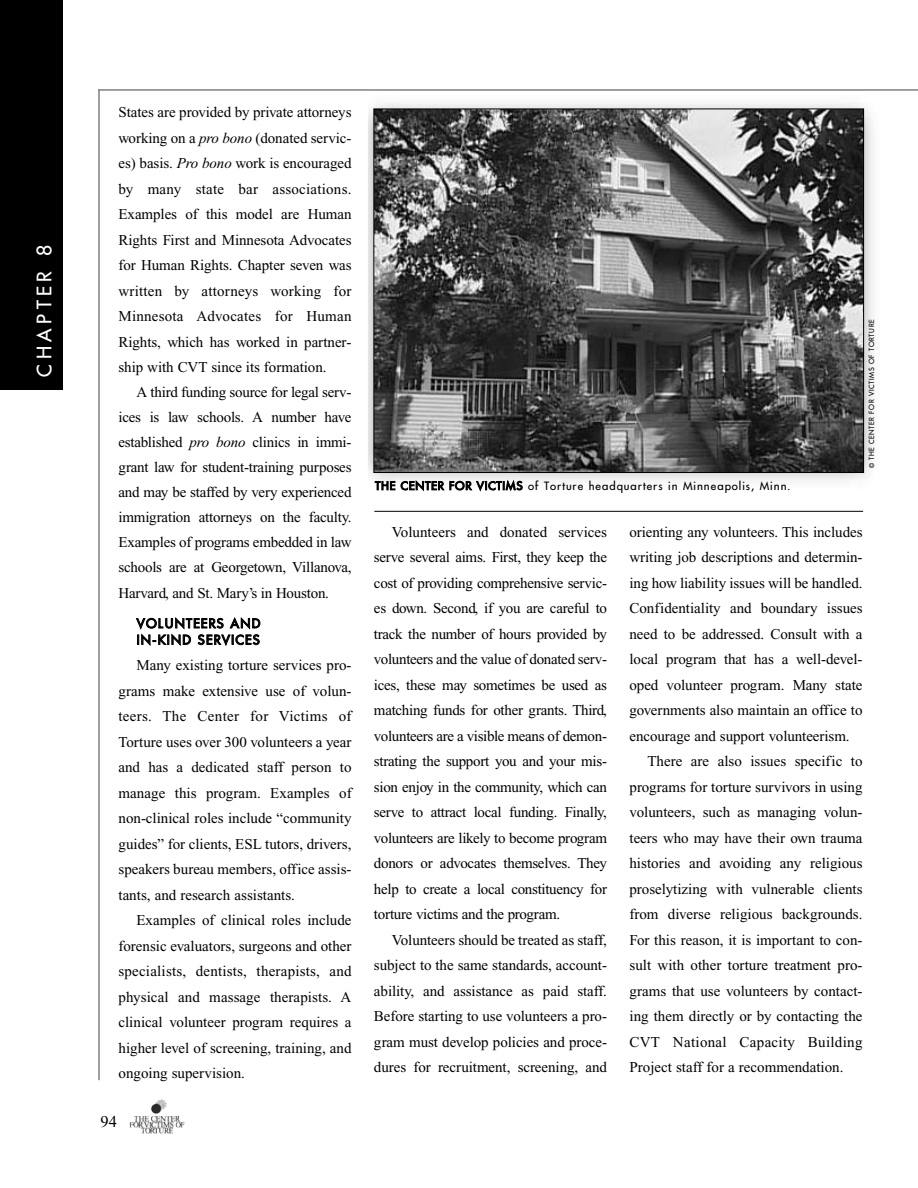
<style>
.page{position:relative;width:918px;height:1188px;background:#fff}
.page>*{position:absolute;margin:0;border:0;box-sizing:border-box;transform-origin:0 0}
.t1{font:21px "Donata";letter-spacing:.215em;color:#fff}
.t2{font:16.5px "Times New Roman";color:#000}
.t3{font:15px/25.5px "Times New Roman";color:#000;text-align:justify}
.t4{font:15px "Times New Roman";letter-spacing:.02em;color:#000}
.t5{font:13.5px/16.5px "Donata";letter-spacing:.105em;color:#000}
.t6{font:12px "Donata";letter-spacing:.08em;color:#000}
.t7{font:7.5px "Donata";letter-spacing:.08em;color:#000}
.s1{font-style:italic}
</style>
<div class="page">
<img style="left:129px;top:1099px;width:56px;height:35px">
<img style="left:368px;top:103px;width:505px;height:378px">
<img style="left:375px;top:111px;width:487px;height:360px">
<hr style="left:99px;top:89px;width:819px;height:2px;background:#808080">
<div style="left:0;top:0;width:63px;height:390px;background:#000"></div>
<hr style="left:374px;top:511px;width:489px;height:1px;background:#000">
<hr style="left:98px;top:89px;width:2px;height:991px;background:#808080">
<h1 class="t1" style="left:33px;top:377px;width:133px;rotate:-90deg">CHAPTER 8</h1>
<p class="t3" style="left:118px;top:101px;width:235px">States are provided by private attorneys working on a <span class="s1">pro bono</span> (donated servic&shy;es) basis. <span class="s1">Pro bono</span> work is encouraged by many state bar associations.<br>Examples of this model are Human Rights First and Minnesota Advocates for Human Rights. Chapter seven was written by attorneys working for Minnesota Advocates for Human Rights, which has worked in partner&shy;ship with CVT since its formation.</p>
<p class="t3" style="left:118px;top:381px;width:235px;line-height:25px;text-indent:18px">A third funding source for legal serv&shy;ices is law schools. A number have established <span class="s1">pro bono</span> clinics in immi&shy;grant law for student-training purposes and may be staffed by very experienced immigration attorneys on the faculty.<br>Examples of programs embedded in law schools are at Georgetown, Villanova, Harvard, and St. Mary’s in Houston.</p>
<p class="t5" style="left:137px;top:615px;width:125px">VOLUNTEERS AND<br>IN-KIND SERVICES</p>
<p class="t3" style="left:118px;top:654px;width:235px;text-indent:18px">Many existing torture services pro&shy;grams make extensive use of volun&shy;teers. The Center for Victims of Torture uses over 300 volunteers a year and has a dedicated staff person to manage this program. Examples of non-clinical roles include “community guides” for clients, ESL tutors, drivers, speakers bureau members, office assis&shy;tants, and research assistants.</p>
<p class="t3" style="left:118px;top:909px;width:235px;text-indent:18px">Examples of clinical roles include forensic evaluators, surgeons and other specialists, dentists, therapists, and physical and massage therapists. A clinical volunteer program requires a higher level of screening, training, and ongoing supervision.</p>
<p class="t2" style="left:100px;top:1116px;width:18px">94</p>
<p class="t6" style="left:375px;top:479px;width:417px">THE CENTER FOR VICTIMS of Torture headquarters in Minneapolis, Minn.</p>
<p class="t7" style="left:867px;top:468px;width:150px;rotate:-90deg">© THE CENTER FOR VICTIMS OF TORTURE</p>
<p class="t3" style="left:374px;top:520px;width:235px;text-indent:18px">Volunteers and donated services serve several aims. First, they keep the cost of providing comprehensive servic&shy;es down. Second, if you are careful to track the number of hours provided by volunteers and the value of donated serv&shy;ices, these may sometimes be used as matching funds for other grants. Third, volunteers are a visible means of demon&shy;strating the support you and your mis&shy;sion enjoy in the community, which can serve to attract local funding. Finally, volunteers are likely to become program donors or advocates themselves. They help to create a local constituency for torture victims and the program.</p>
<p class="t3" style="left:374px;top:928px;width:235px;text-indent:18px">Volunteers should be treated as staff, subject to the same standards, account&shy;ability, and assistance as paid staff.<br>Before starting to use volunteers a pro&shy;gram must develop policies and proce&shy;dures for recruitment, screening, and</p>
<p class="t3" style="left:630px;top:520px;width:235px">orienting any volunteers. This includes</p>
<p class="t3" style="left:630px;top:546px;width:235px">writing job descriptions and determin-</p>
<p class="t3" style="left:630px;top:571px;width:235px">ing how liability issues will be handled.</p>
<p class="t3" style="left:630px;top:597px;width:235px">Confidentiality and boundary issues</p>
<p class="t3" style="left:630px;top:622px;width:235px">need to be addressed. Consult with a</p>
<p class="t3" style="left:630px;top:648px;width:235px">local program that has a well-devel-</p>
<p class="t3" style="left:630px;top:673px;width:235px">oped volunteer program. Many state</p>
<p class="t3" style="left:630px;top:699px;width:235px">governments also maintain an office to</p>
<p class="t3" style="left:630px;top:724px;width:222px">encourage and support volunteerism.</p>
<p class="t3" style="left:648px;top:750px;width:217px">There are also issues specific to</p>
<p class="t3" style="left:630px;top:775px;width:235px">programs for torture survivors in using</p>
<p class="t3" style="left:630px;top:801px;width:235px">volunteers, such as managing volun-</p>
<p class="t3" style="left:629px;top:826px;width:235px">teers who may have their own trauma</p>
<p class="t3" style="left:629px;top:852px;width:235px">histories and avoiding any religious</p>
<p class="t3" style="left:629px;top:877px;width:235px">proselytizing with vulnerable clients</p>
<p class="t3" style="left:629px;top:903px;width:235px">from diverse religious backgrounds.</p>
<p class="t3" style="left:629px;top:928px;width:235px">For this reason, it is important to con-</p>
<p class="t3" style="left:629px;top:954px;width:235px">sult with other torture treatment pro-</p>
<p class="t3" style="left:629px;top:979px;width:235px">grams that use volunteers by contact-</p>
<p class="t3" style="left:629px;top:1005px;width:235px">ing them directly or by contacting the</p>
<p class="t4" style="left:629px;top:1036px;width:235px">CVT National Capacity Building</p>
<p class="t3" style="left:629px;top:1056px;width:215px">Project staff for a recommendation.</p>
</div>
